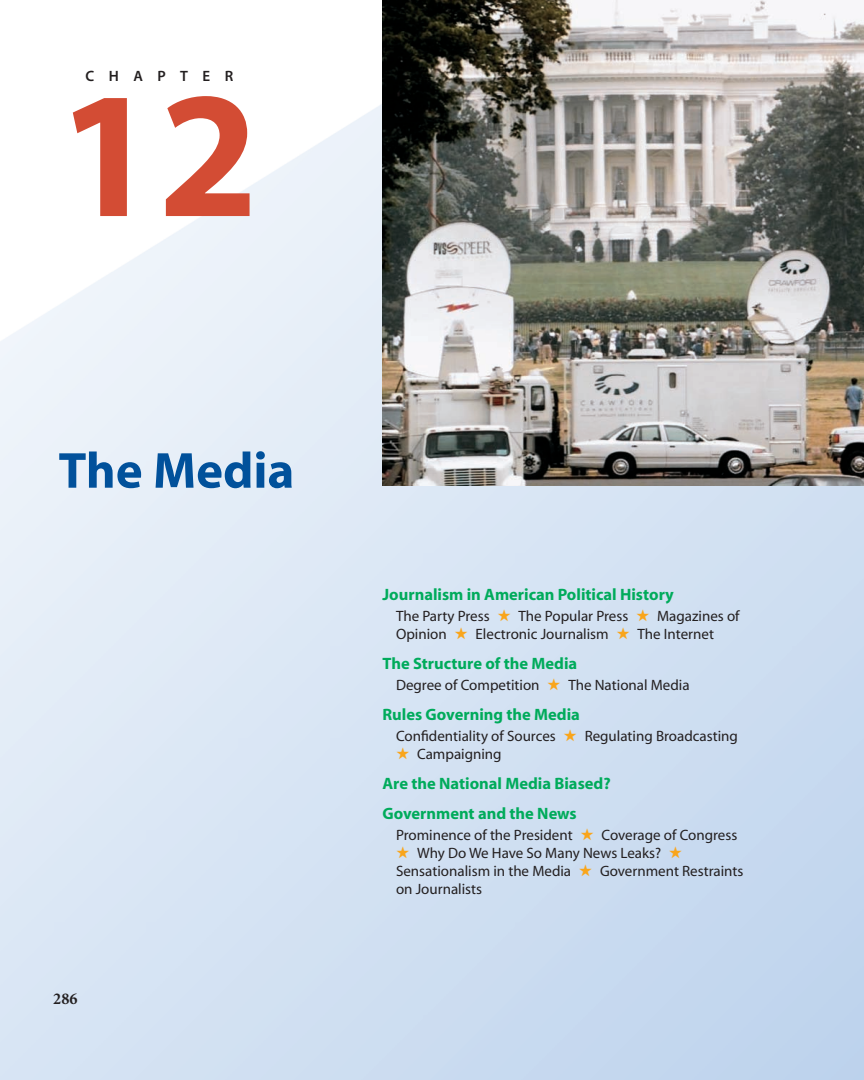
<style>
.page{position:relative;width:864px;height:1080px;background:#fff}
.page>*{position:absolute;margin:0;border:0;box-sizing:border-box;transform-origin:0 0}
.t1{font:700 181.5px "Myriad";color:#d34c34}
.t2{font:700 51px "Myriad";color:#01519b}
.t3{font:700 16.5px/30px "Myriad";color:#00ab5b}
.t4{font:700 16.5px "Minion";color:#231f20}
.t5{font:15px/18px "Myriad";color:#231f20}
.t6{font:15px "Myriad Sem";letter-spacing:.965em;color:#231f20}
.s1{color:#f9a51b}
</style>
<div class="page">
<img style="left:0;top:104px;width:864px;height:976px">
<img style="left:382px;top:0;width:482px;height:485px">
<p class="t6" style="left:86px;top:70px;width:149px">CHAPTER</p>
<p class="t1" style="left:57px;top:87px;width:203px">12</p>
<p class="t2" style="left:58px;top:451px;width:237px">The Media</p>
<p class="t4" style="left:53px;top:992px;width:26px">286</p>
<p class="t3" style="left:382px;top:580px;width:293px">Journalism in American Political History</p>
<p class="t5" style="left:396px;top:608px;width:345px">The Party Press <span class="s1">★</span> The Popular Press <span class="s1">★</span> Magazines of<br>Opinion <span class="s1">★</span> Electronic Journalism <span class="s1">★</span> The Internet</p>
<p class="t3" style="left:382px;top:649px;width:196px">The Structure of the Media</p>
<p class="t5" style="left:396px;top:677px;width:295px">Degree of Competition <span class="s1">★</span> The National Media</p>
<p class="t3" style="left:382px;top:700px;width:199px">Rules Governing the Media</p>
<p class="t5" style="left:396px;top:728px;width:343px">Confidentiality of Sources <span class="s1">★</span> Regulating Broadcasting</p>
<p class="t5" style="left:396px;top:746px;width:107px"><span class="s1">★</span> Campaigning</p>
<p class="t3" style="left:382px;top:769px;width:230px">Are the National Media Biased?<br>Government and the News</p>
<p class="t5" style="left:396px;top:827px;width:343px">Prominence of the President <span class="s1">★</span> Coverage of Congress</p>
<p class="t5" style="left:396px;top:845px;width:349px"><span class="s1">★</span> Why Do We Have So Many News Leaks? <span class="s1">★<br></span>Sensationalism in the Media <span class="s1">★</span> Government Restraints on Journalists</p>
</div>
